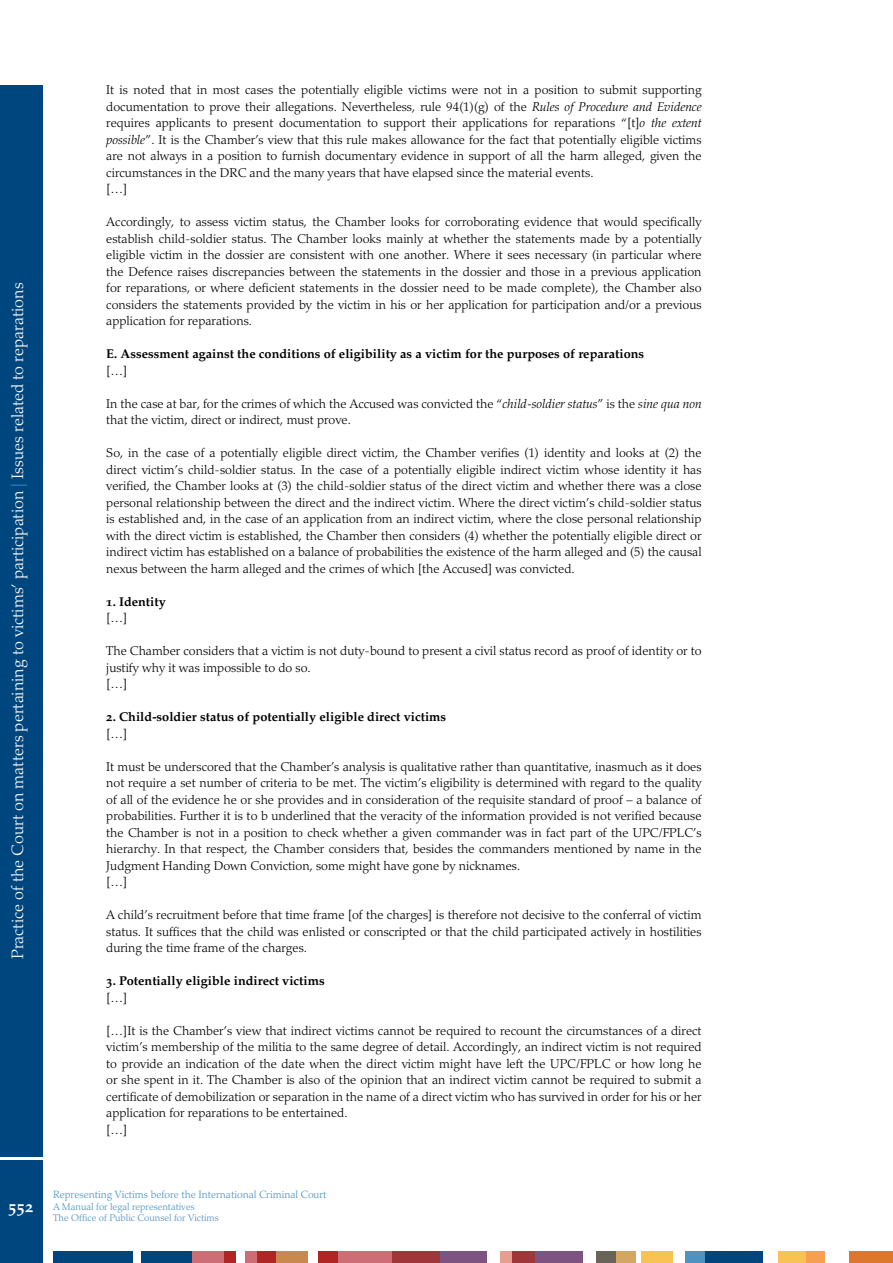
<style>
.page{position:relative;width:893px;height:1263px;background:#fff}
.page>*{position:absolute;margin:0;border:0;box-sizing:border-box;transform-origin:0 0}
.t1{font:300 16.5px "Palatino";color:#fff}
.t2{font:16.5px "Palatino Bold Os F";color:#fff}
.t3{font:300 12.75px/16.5px "Palatino";color:#000}
.t4{font:12.75px "Palatino Bold Os F";color:#000}
.t5{font:300 10.5px "Palatino";color:#4e92c1}
.t6{font:300 9.75px/11.7px "Palatino";color:#4e92c1}
.s1{color:#4e92c1}
.s2{font-style:italic}
</style>
<div class="page">
<div style="left:850px;top:1251px;width:43px;height:12px;background:#dd772e"></div>
<div style="left:805px;top:1251px;width:20px;height:12px;background:#f6a04d"></div>
<div style="left:778px;top:1251px;width:27px;height:12px;background:#f9c252"></div>
<div style="left:704px;top:1251px;width:59px;height:12px;background:#00467e"></div>
<div style="left:685px;top:1251px;width:19px;height:12px;background:#4e92c1"></div>
<div style="left:641px;top:1251px;width:32px;height:12px;background:#f9c252"></div>
<div style="left:616px;top:1251px;width:19px;height:12px;background:#d3a75f"></div>
<div style="left:596px;top:1251px;width:20px;height:12px;background:#696358"></div>
<div style="left:512px;top:1251px;width:23px;height:12px;background:#9e363a"></div>
<div style="left:500px;top:1251px;width:12px;height:12px;background:#e89e8e"></div>
<div style="left:535px;top:1251px;width:47px;height:12px;background:#7d5382"></div>
<div style="left:439px;top:1251px;width:47px;height:12px;background:#7d5382"></div>
<div style="left:392px;top:1251px;width:47px;height:12px;background:#9e363a"></div>
<div style="left:337px;top:1251px;width:55px;height:12px;background:#cd6e77"></div>
<div style="left:318px;top:1251px;width:19px;height:12px;background:#b02625"></div>
<div style="left:257px;top:1251px;width:20px;height:12px;background:#b02625"></div>
<div style="left:245px;top:1251px;width:12px;height:12px;background:#cd6e77"></div>
<div style="left:277px;top:1251px;width:31px;height:12px;background:#ca884c"></div>
<div style="left:224px;top:1251px;width:11px;height:12px;background:#b02625"></div>
<div style="left:192px;top:1251px;width:32px;height:12px;background:#cd6e77"></div>
<div style="left:141px;top:1251px;width:51px;height:12px;background:#00467e"></div>
<div style="left:53px;top:1251px;width:79px;height:12px;background:#00467e"></div>
<div style="left:0;top:1160px;width:43px;height:103px;background:#00467e"></div>
<div style="left:0;top:85px;width:43px;height:1072px;background:#00467e"></div>
<p class="t1" style="left:8px;top:959px;width:678px;rotate:-90deg">Practice of the Court on matters pertaining to victims’ participation <span class="s1">|</span> Issues related to reparations</p>
<p class="t3" style="left:106px;top:82px;width:597px">It is noted that in most cases the potentially eligible victims were not in a position to submit supporting documentation to prove their allegations. Nevertheless, rule 94(1)(g) of the <span class="s2">Rules of Procedure and Evidence </span>requires applicants to present documentation to support their applications for reparations “[t]<span class="s2">o the extent possible</span>”. It is the Chamber’s view that this rule makes allowance for the fact that potentially eligible victims are not always in a position to furnish documentary evidence in support of all the harm alleged, given the circumstances in the DRC and the many years that have elapsed since the material events.<br>[…]</p>
<p class="t3" style="left:106px;top:214px;width:597px;text-align:justify">Accordingly, to assess victim status, the Chamber looks for corroborating evidence that would specifically establish child-soldier status. The Chamber looks mainly at whether the statements made by a potentially eligible victim in the dossier are consistent with one another. Where it sees necessary (in particular where the Defence raises discrepancies between the statements in the dossier and those in a previous application for reparations, or where deficient statements in the dossier need to be made complete), the Chamber also considers the statements provided by the victim in his or her application for participation and/or a previous application for reparations.</p>
<p class="t4" style="left:106px;top:347px;width:539px">E. Assessment against the conditions of eligibility as a victim for the purposes of reparations</p>
<p class="t3" style="left:106px;top:362px;width:23px">[…]</p>
<p class="t3" style="left:106px;top:395px;width:597px">In the case at bar, for the crimes of which the Accused was convicted the “<span class="s2">child-soldier status</span>” is the <span class="s2">sine qua non </span>that the victim, direct or indirect, must prove.</p>
<p class="t3" style="left:106px;top:445px;width:597px;text-align:justify">So, in the case of a potentially eligible direct victim, the Chamber verifies (1) identity and looks at (2) the direct victim’s child-soldier status. In the case of a potentially eligible indirect victim whose identity it has verified, the Chamber looks at (3) the child-soldier status of the direct victim and whether there was a close personal relationship between the direct and the indirect victim. Where the direct victim’s child-soldier status is established and, in the case of an application from an indirect victim, where the close personal relationship with the direct victim is established, the Chamber then considers (4) whether the potentially eligible direct or indirect victim has established on a balance of probabilities the existence of the harm alleged and (5) the causal nexus between the harm alleged and the crimes of which [the Accused] was convicted.</p>
<p class="t4" style="left:106px;top:594px;width:61px">1. Identity</p>
<p class="t3" style="left:106px;top:610px;width:23px">[…]</p>
<p class="t3" style="left:106px;top:643px;width:597px">The Chamber considers that a victim is not duty-bound to present a civil status record as proof of identity or to justify why it was impossible to do so.<br>[…]</p>
<p class="t4" style="left:106px;top:709px;width:341px">2. Child-soldier status of potentially eligible direct victims</p>
<p class="t3" style="left:106px;top:725px;width:23px">[…]</p>
<p class="t3" style="left:106px;top:758px;width:597px">It must be underscored that the Chamber’s analysis is qualitative rather than quantitative, inasmuch as it does not require a set number of criteria to be met. The victim’s eligibility is determined with regard to the quality of all of the evidence he or she provides and in consideration of the requisite standard of proof – a balance of probabilities. Further it is to b underlined that the veracity of the information provided is not verified because the Chamber is not in a position to check whether a given commander was in fact part of the UPC/FPLC’s hierarchy. In that respect, the Chamber considers that, besides the commanders mentioned by name in the Judgment Handing Down Conviction, some might have gone by nicknames.<br>[…]</p>
<p class="t3" style="left:106px;top:907px;width:597px;text-align:justify">A child’s recruitment before that time frame [of the charges] is therefore not decisive to the conferral of victim status. It suffices that the child was enlisted or conscripted or that the child participated actively in hostilities during the time frame of the charges.</p>
<p class="t4" style="left:106px;top:973px;width:220px">3. Potentially eligible indirect victims</p>
<p class="t3" style="left:106px;top:989px;width:23px">[…]</p>
<p class="t3" style="left:106px;top:1022px;width:597px">[…]It is the Chamber’s view that indirect victims cannot be required to recount the circumstances of a direct victim’s membership of the militia to the same degree of detail. Accordingly, an indirect victim is not required to provide an indication of the date when the direct victim might have left the UPC/FPLC or how long he or she spent in it. The Chamber is also of the opinion that an indirect victim cannot be required to submit a certificate of demobilization or separation in the name of a direct victim who has survived in order for his or her application for reparations to be entertained.<br>[…]</p>
<p class="t2" style="left:9px;top:1197px;width:26px">552</p>
<p class="t5" style="left:53px;top:1188px;width:275px">Representing Victims before the International Criminal Court</p>
<p class="t6" style="left:53px;top:1200px;width:167px">A Manual for legal representatives<br>The Office of Public Counsel for Victims</p>
</div>
